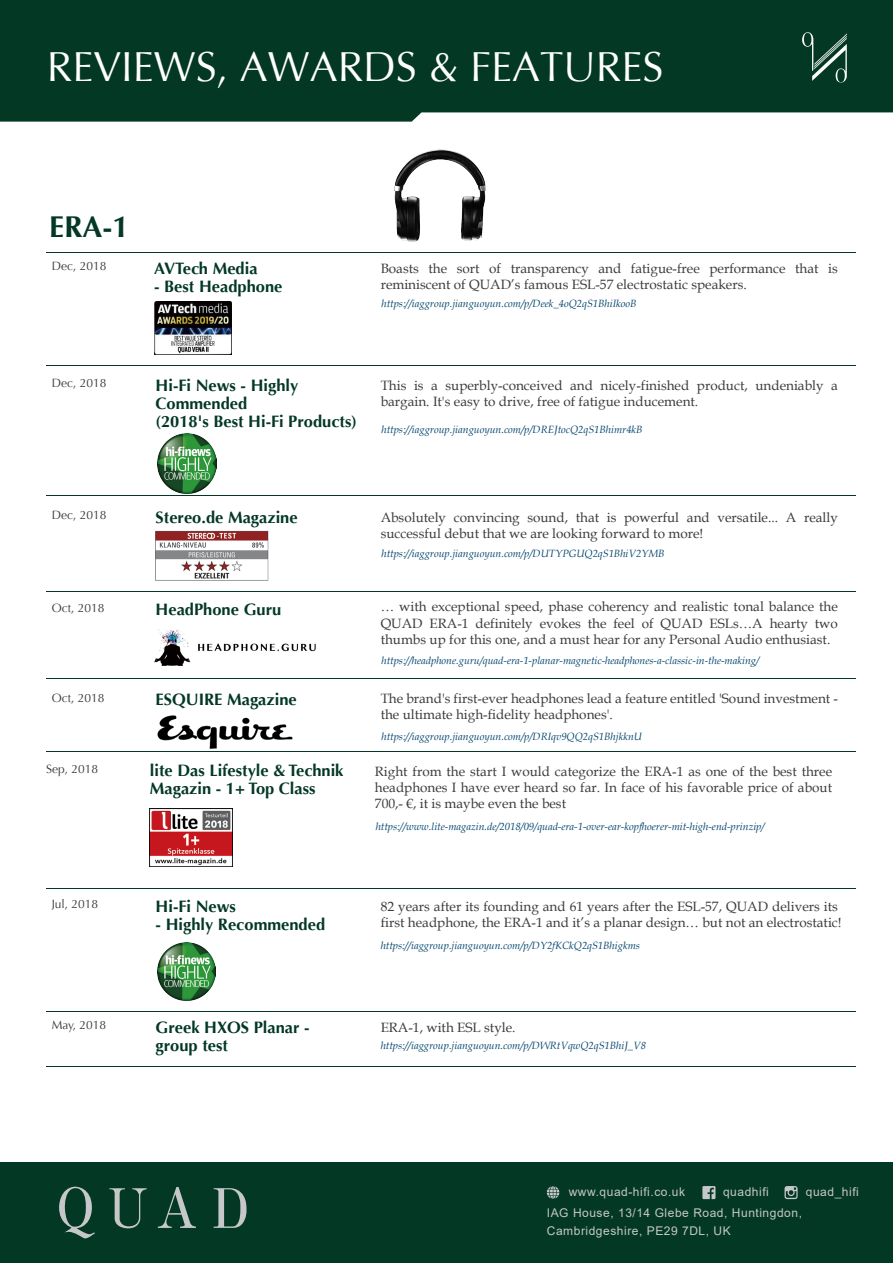
<style>
.page{position:relative;width:893px;height:1263px;background:#fff}
.page>*{position:absolute;margin:0;border:0;box-sizing:border-box;transform-origin:0 0}
.t1{font:41.85px "Optima";color:#fff}
.t2{font:700 30px "Optima";color:#033824}
.t3{font:700 16.5px/18px "Optima";color:#033824}
.t4{font:13.5px/16.2px "Book Antiqua";color:#3e3a39}
.t5{font:12px/18.8px "Arial";letter-spacing:.045em;color:#c6c7c8}
.t6{font:12px "Optima";color:#3e3a39}
.t7{font:italic 10.5px "Book Antiqua";color:#00446d}
</style>
<div class="page">
<img style="left:394px;top:150px;width:91px;height:91px">
<hr style="left:46px;top:252px;width:810px;height:1px;background:#033824">
<img style="left:157px;top:434px;width:60px;height:59px">
<hr style="left:46px;top:365px;width:810px;height:1px;background:#033824">
<hr style="left:46px;top:591px;width:810px;height:1px;background:#033824">
<img style="left:155px;top:530px;width:114px;height:51px">
<hr style="left:46px;top:495px;width:810px;height:1px;background:#033824">
<hr style="left:46px;top:678px;width:810px;height:1px;background:#033824">
<hr style="left:46px;top:888px;width:810px;height:1px;background:#033824">
<img style="left:154px;top:629px;width:162px;height:36px">
<img style="left:158px;top:942px;width:58px;height:58px">
<hr style="left:46px;top:1011px;width:810px;height:1px;background:#033824">
<hr style="left:46px;top:1066px;width:810px;height:1px;background:#033824">
<img style="left:150px;top:808px;width:82px;height:58px">
<img style="left:157px;top:715px;width:136px;height:34px">
<hr style="left:46px;top:751px;width:810px;height:1px;background:#033824">
<img style="left:154px;top:302px;width:78px;height:53px">
<div style="left:0;top:0;width:893px;height:122px;background:#033824"></div>
<svg style="left:802px;top:32px;width:45px;height:51px;background:#325d4d"></svg>
<div style="left:0;top:1162px;width:893px;height:101px;background:#033824"></div>
<svg style="left:109px;top:1188px;width:38px;height:40px"></svg>
<svg style="left:158px;top:1187px;width:38px;height:41px"></svg>
<svg style="left:214px;top:1188px;width:32px;height:40px"></svg>
<svg style="left:59px;top:1186px;width:36px;height:52px"></svg>
<svg style="left:784px;top:1186px;width:14px;height:13px"></svg>
<svg style="left:547px;top:1186px;width:12px;height:13px"></svg>
<svg style="left:702px;top:1186px;width:13px;height:13px"></svg>
<h1 class="t1" style="left:47px;top:42px;width:618px">REVIEWS, AWARDS &amp; FEATURES</h1>
<h2 class="t2" style="left:49px;top:210px;width:82px">ERA-1</h2>
<p class="t3" style="left:154px;top:259px;width:105px">AVTech Media</p>
<p class="t3" style="left:154px;top:277px;width:130px">- Best Headphone</p>
<p class="t6" style="left:52px;top:259px;width:56px">Dec, 2018</p>
<p class="t4" style="left:381px;top:259px;width:459px">Boasts the sort of transparency and fatigue-free performance that is reminiscent of QUAD’s famous ESL-57 electrostatic speakers.</p>
<p class="t7" style="left:381px;top:296px;width:257px">https://iaggroup.jianguoyun.com/p/Deek_4oQ2qS1BhiIkooB</p>
<p class="t3" style="left:156px;top:376px;width:203px">Hi-Fi News - Highly<br>Commended<br>(2018's Best Hi-Fi Products)</p>
<p class="t6" style="left:52px;top:376px;width:56px">Dec, 2018</p>
<p class="t4" style="left:381px;top:377px;width:459px">This is a superbly-conceived and nicely-finished product, undeniably a bargain. It's easy to drive, free of fatigue inducement.</p>
<p class="t7" style="left:381px;top:422px;width:263px">https://iaggroup.jianguoyun.com/p/DREJtocQ2qS1Bhimr4kB</p>
<p class="t3" style="left:156px;top:509px;width:144px">Stereo.de Magazine</p>
<p class="t6" style="left:52px;top:508px;width:56px">Dec, 2018</p>
<p class="t4" style="left:381px;top:509px;width:459px">Absolutely convincing sound, that is powerful and versatile... A really successful debut that we are looking forward to more!</p>
<p class="t7" style="left:381px;top:546px;width:285px">https://iaggroup.jianguoyun.com/p/DUTYPGUQ2qS1BhiV2YMB</p>
<p class="t6" style="left:52px;top:601px;width:54px">Oct, 2018</p>
<p class="t4" style="left:381px;top:598px;width:459px;text-align:justify">… with exceptional speed, phase coherency and realistic tonal balance the QUAD ERA-1 definitely evokes the feel of QUAD ESLs…A hearty two thumbs up for this one, and a must hear for any Personal Audio enthusiast.</p>
<p class="t3" style="left:156px;top:601px;width:127px">HeadPhone Guru</p>
<p class="t7" style="left:381px;top:653px;width:379px">https://headphone.guru/quad-era-1-planar-magnetic-headphones-a-classic-in-the-making/</p>
<p class="t6" style="left:52px;top:691px;width:54px">Oct, 2018</p>
<p class="t3" style="left:156px;top:691px;width:143px">ESQUIRE Magazine</p>
<p class="t4" style="left:381px;top:690px;width:459px">The brand's first-ever headphones lead a feature entitled 'Sound investment - the ultimate high-fidelity headphones'.</p>
<p class="t7" style="left:381px;top:729px;width:262px">https://iaggroup.jianguoyun.com/p/DRIqv9QQ2qS1BhjkknU</p>
<p class="t3" style="left:150px;top:762px;width:195px">lite Das Lifestyle &amp; Technik<br>Magazin - 1+ Top Class</p>
<p class="t6" style="left:46px;top:762px;width:54px">Sep, 2018</p>
<p class="t4" style="left:375px;top:762px;width:459px;text-align:justify">Right from the start I would categorize the ERA-1 as one of the best three headphones I have ever heard so far. In face of his favorable price of about 700,- €, it is maybe even the best</p>
<p class="t7" style="left:376px;top:819px;width:390px">https://www.lite-magazin.de/2018/09/quad-era-1-over-ear-kopfhoerer-mit-high-end-prinzip/</p>
<p class="t6" style="left:52px;top:897px;width:48px">Jul, 2018</p>
<p class="t4" style="left:381px;top:898px;width:463px">82 years after its founding and 61 years after the ESL-57, QUAD delivers its first headphone, the ERA-1 and it’s a planar design… but not an electrostatic!</p>
<p class="t3" style="left:156px;top:898px;width:82px">Hi-Fi News</p>
<p class="t3" style="left:156px;top:916px;width:171px">- Highly Recommended</p>
<p class="t7" style="left:381px;top:938px;width:261px">https://iaggroup.jianguoyun.com/p/DY2fKCkQ2qS1Bhigkms</p>
<p class="t6" style="left:52px;top:1018px;width:56px">May, 2018</p>
<p class="t3" style="left:156px;top:1019px;width:156px">Greek HXOS Planar -</p>
<p class="t4" style="left:381px;top:1019px;width:136px">ERA-1, with ESL style.</p>
<p class="t3" style="left:156px;top:1037px;width:74px">group test</p>
<p class="t7" style="left:381px;top:1038px;width:267px">https://iaggroup.jianguoyun.com/p/DWRtVqwQ2qS1BhiJ_V8</p>
<p class="t5" style="left:569px;top:1182px;width:118px">www.quad-hifi.co.uk</p>
<p class="t5" style="left:723px;top:1182px;width:47px">quadhifi</p>
<p class="t5" style="left:806px;top:1182px;width:55px">quad_hifi</p>
<p class="t5" style="left:547px;top:1203px;width:257px">IAG House, 13/14 Glebe Road, Huntingdon,<br>Cambridgeshire, PE29 7DL, UK</p>
</div>
